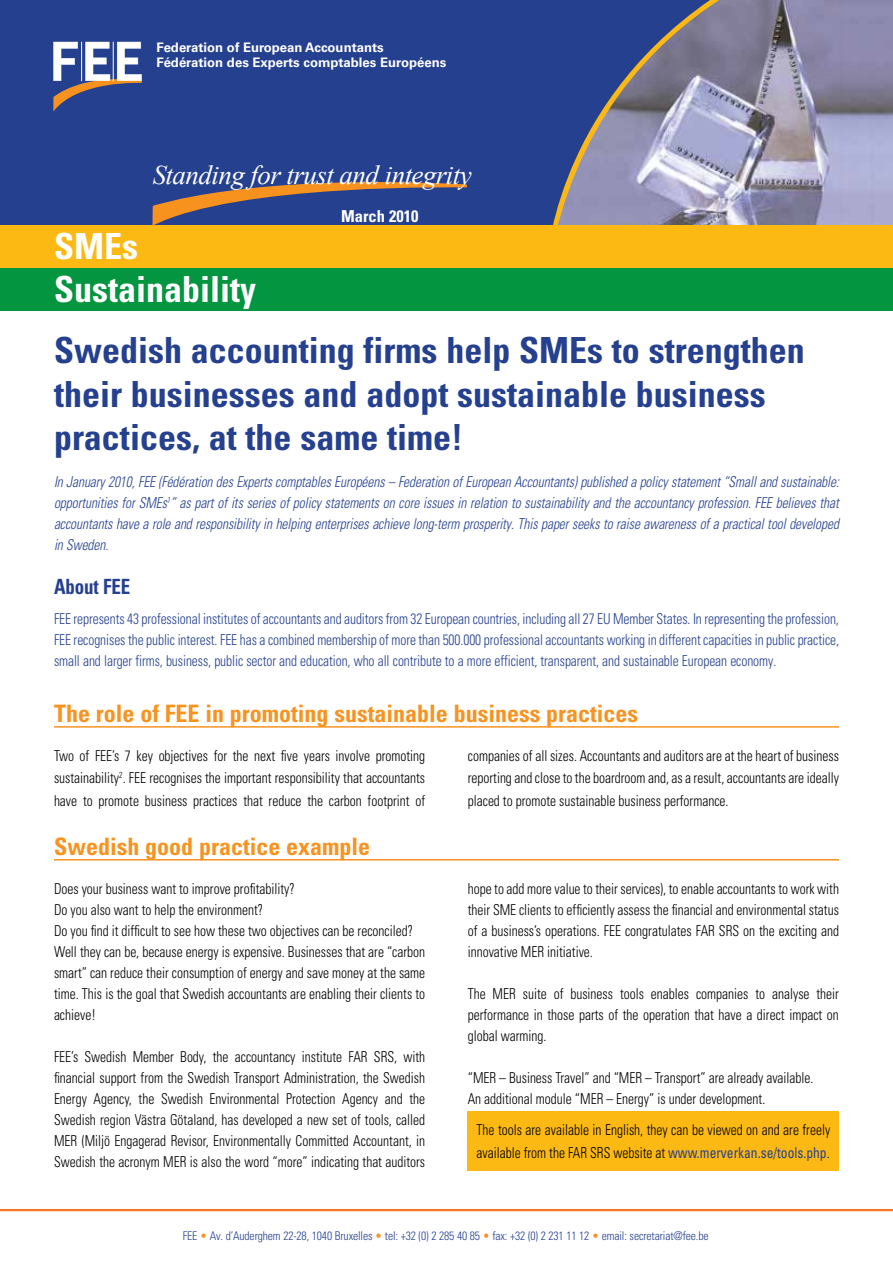
<style>
.page{position:relative;width:893px;height:1263px;background:#fff}
.page>*{position:absolute;margin:0;border:0;box-sizing:border-box;transform-origin:0 0}
.t1{font:700 condensed 36px/43.2px "Univers LT Std";color:#25408f}
.t2{font:700 condensed 36px "Univers LT Std";color:#fff}
.t3{font:italic 27px "Times New Roman";letter-spacing:-.02em;color:#fff}
.t4{font:700 condensed 24px "Univers LT Std";color:#f79320}
.t5{font:700 condensed 21px "Univers LT Std";letter-spacing:-.005em;color:#25408f;scale:.9 1}
.t6{font:700 condensed 16.5px "Univers LT Std";color:#fff}
.t7{font:300 condensed 15px/21px "Univers LT Std";color:#000;text-align:justify;scale:.9 1}
.t8{font:italic 300 condensed 15px/21px "Univers LT Std";letter-spacing:-.005em;color:#25408f;text-align:justify;scale:.9 1}
.t9{font:300 condensed 15px/21px "Univers";letter-spacing:-.005em;color:#25408f;text-align:justify;scale:.9 1}
.t10{font:700 13.2px/14.9px "Univers LT Std";color:#fff}
.t11{font:300 condensed 12px "Univers LT Std";letter-spacing:-.01em;color:#25408f}
.s1{font-weight:400;color:#25408f}
.s2{color:#f79320}
</style>
<div class="page">
<div style="left:0;top:0;width:893px;height:257px;background:#25408f"></div>
<hr style="left:0;top:1209px;width:893px;height:2px;background:#f47920">
<img style="left:553px;top:0;width:340px;height:225px">
<svg style="left:53px;top:42px;width:89px;height:70px"></svg>
<hr style="left:81px;top:42px;width:1px;height:39px;background:#fff">
<hr style="left:113px;top:42px;width:1px;height:39px;background:#fff">
<div style="left:0;top:225px;width:893px;height:43px;background:#fdb913"></div>
<div style="left:0;top:268px;width:893px;height:42px;background:#03953f"></div>
<svg style="left:152px;top:182px;width:315px;height:44px"></svg>
<hr style="left:54px;top:726px;width:785px;height:2px;background:#f79320">
<hr style="left:54px;top:859px;width:785px;height:1px;background:#f79320">
<div style="left:468px;top:1111px;width:371px;height:60px;background:#fdb913"></div>
<p class="t10" style="left:157px;top:40px;width:291px">Federation of European Accountants<br>Fédération des Experts comptables Européens</p>
<h1 class="t2" style="left:54px;top:224px;width:85px">SMEs</h1>
<h2 class="t3" style="left:153px;top:157px;width:321px">Standing for trust and integrity</h2>
<p class="t6" style="left:341px;top:206px;width:79px">March 2010</p>
<h1 class="t2" style="left:54px;top:267px;width:204px">Sustainability</h1>
<h1 class="t1" style="left:54px;top:329px;width:752px">Swedish accounting firms help SMEs to strengthen their businesses and adopt sustainable business practices, at the same time!</h1>
<p class="t8" style="left:54px;top:471px;width:874px">In January 2010, FEE (Fédération des Experts comptables Européens – Federation of European Accountants) published a policy statement “Small and sustainable: opportunities for SMEs<sup>1</sup>” as part of its series of policy statements on core issues in relation to sustainability and the accountancy profession. FEE believes that accountants have a role and responsibility in helping enterprises achieve long-term prosperity. This paper seeks to raise awareness of a practical tool developed in Sweden.</p>
<h3 class="t5" style="left:54px;top:574px;width:86px">About FEE</h3>
<p class="t9" style="left:54px;top:608px;width:874px">FEE represents 43 professional institutes of accountants and auditors from 32 European countries, including all 27 EU Member States. In representing the profession, FEE recognises the public interest. FEE has a combined membership of more than 500.000 professional accountants working in different capacities in public practice, small and larger firms, business, public sector and education, who all contribute to a more efficient, transparent, and sustainable European economy.</p>
<h3 class="t4" style="left:54px;top:699px;width:586px">The role of FEE in promoting sustainable business practices</h3>
<p class="t7" style="left:54px;top:744px;width:414px;line-height:22.5px">Two of FEE’s 7 key objectives for the next five years involve promoting sustainability<sup>2</sup>. FEE recognises the important responsibility that accountants have to promote business practices that reduce the carbon footprint of</p>
<p class="t7" style="left:468px;top:744px;width:414px;line-height:22.5px">companies of all sizes. Accountants and auditors are at the heart of business reporting and close to the boardroom and, as a result, accountants are ideally placed to promote sustainable business performance.</p>
<h3 class="t4" style="left:54px;top:831px;width:318px">Swedish good practice example</h3>
<p class="t7" style="left:54px;top:878px;width:414px;text-align:left">Does your business want to improve profitability?<br>Do you also want to help the environment?<br>Do you find it difficult to see how these two objectives can be reconciled?<br>Well they can be, because energy is expensive. Businesses that are “carbon smart” can reduce their consumption of energy and save money at the same time. This is the goal that Swedish accountants are enabling their clients to achieve!</p>
<p class="t7" style="left:54px;top:1046px;width:414px">FEE’s Swedish Member Body, the accountancy institute FAR SRS, with financial support from the Swedish Transport Administration, the Swedish Energy Agency, the Swedish Environmental Protection Agency and the Swedish region Västra Götaland, has developed a new set of tools, called MER (Miljö Engagerad Revisor, Environmentally Committed Accountant, in Swedish the acronym MER is also the word “more” indicating that auditors</p>
<p class="t7" style="left:468px;top:878px;width:414px">hope to add more value to their services), to enable accountants to work with their SME clients to efficiently assess the financial and environmental status of a business’s operations. FEE congratulates FAR SRS on the exciting and innovative MER initiative.</p>
<p class="t7" style="left:468px;top:983px;width:414px">The MER suite of business tools enables companies to analyse their performance in those parts of the operation that have a direct impact on global warming.</p>
<p class="t7" style="left:468px;top:1067px;width:386px">“MER – Business Travel” and “MER – Transport” are already available.<br>An additional module “MER – Energy” is under development.</p>
<p class="t7" style="left:477px;top:1119px;width:394px;line-height:22.5px">The tools are available in English, they can be viewed on and are freely available from the FAR SRS website at <span class="s1">www.merverkan.se/tools.php</span>.</p>
<p class="t11" style="left:183px;top:1229px;width:527px">FEE <span class="s2">•</span> Av. d’Auderghem 22-28, 1040 Bruxelles <span class="s2">•</span> tel: +32 (0) 2 285 40 85 <span class="s2">•</span> fax: +32 (0) 2 231 11 12 <span class="s2">•</span> email: secretariat@fee.be</p>
</div>
